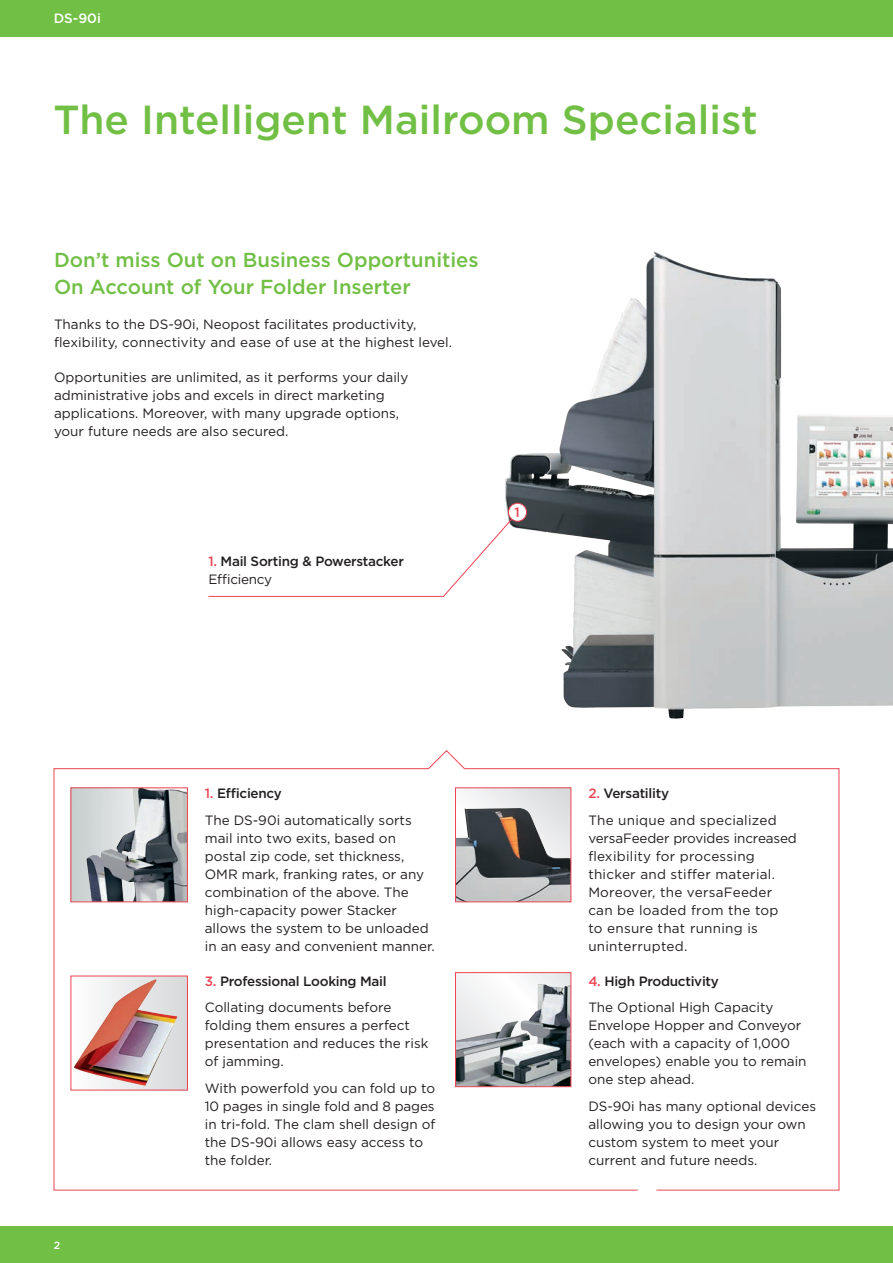
<style>
.page{position:relative;width:893px;height:1263px;background:#fff}
.page>*{position:absolute;margin:0;border:0;box-sizing:border-box;transform-origin:0 0}
._2014_Title{font:500 40.5px "Gotham";color:#71bf44}
.Subhead_1{font:500 20.25px/27px "Gotham";color:#71bf44}
.Body_Text{font:13.5px/18px "Gotham";color:#231f20}
._2014_Details_techni{font:13.5px/18px "Gotham";letter-spacing:.02em;color:#231f20}
.Subhead_1-2{font:13.5px/18px "Gotham";color:#231f20}
._2014_Details_techni-2{font:500 13.5px/18px "Gotham";letter-spacing:-.02em;color:#231f20}
.Page_Footer___Header{font:500 13.5px "Gotham";color:#fff}
.t1{font:500 13.5px "Gotham";color:#ee4554}
.Page_Footer___Header-2{font:500 10.5px "Gotham";color:#fff}
.s1{color:#ee4554}
.s2{font-weight:400}
</style>
<div class="page">
<img style="left:505px;top:252px;width:388px;height:467px">
<svg style="left:208px;top:512px;width:311px;height:85px"></svg>
<div style="left:508px;top:503px;width:18px;height:18px;background:#fff;border-radius:50%"></div>
<div style="left:508px;top:503px;width:19px;height:19px;border:1px solid #ee4554;border-radius:50%"></div>
<div style="left:0;top:0;width:893px;height:36px;background:#71bf44"></div>
<div style="left:0;top:1227px;width:893px;height:36px;background:#71bf44"></div>
<svg style="left:53px;top:750px;width:787px;height:441px"></svg>
<p class="Page_Footer___Header" style="left:54px;top:10px;width:49px">DS-90i</p>
<p class="_2014_Title" style="left:54px;top:93px;width:705px">The Intelligent Mailroom Specialist</p>
<p class="Subhead_1" style="left:54px;top:246px;width:426px">Don’t miss Out on Business Opportunities<br>On Account of Your Folder Inserter</p>
<p class="Body_Text" style="left:54px;top:315px;width:400px">Thanks to the DS-90i, Neopost facilitates productivity, flexibility, connectivity and ease of use at the highest level.</p>
<p class="Subhead_1-2" style="left:54px;top:368px;width:356px">Opportunities are unlimited, as it performs your daily administrative jobs and excels in direct marketing applications. Moreover, with many upgrade options, your future needs are also secured.</p>
<p class="_2014_Details_techni-2" style="left:208px;top:552px;width:197px"><span class="s1">1.</span> Mail Sorting &amp; Powerstacker<br><span class="s2">Efficiency</span></p>
<p class="t1" style="left:514px;top:503px;width:7px">1</p>
<p class="Page_Footer___Header-2" style="left:54px;top:1238px;width:8px">2</p>
<p class="_2014_Details_techni-2" style="left:205px;top:784px;width:79px"><span class="s1">1.</span> Efficiency</p>
<p class="Body_Text" style="left:205px;top:811px;width:231px">The DS-90i automatically sorts mail into two exits, based on postal zip code, set thickness,<br>OMR mark, franking rates, or any combination of the above. The high-capacity power Stacker allows the system to be unloaded in an easy and convenient manner.</p>
<p class="_2014_Details_techni-2" style="left:205px;top:972px;width:183px"><span class="s1">3.</span> Professional Looking Mail</p>
<p class="Body_Text" style="left:205px;top:998px;width:225px">Collating documents before folding them ensures a perfect presentation and reduces the risk of jamming.</p>
<p class="Body_Text" style="left:205px;top:1079px;width:232px">With powerfold you can fold up to<br>10 pages in single fold and 8 pages in tri-fold. The clam shell design of the DS-90i allows easy access to the folder.</p>
<p class="_2014_Details_techni-2" style="left:588px;top:784px;width:82px"><span class="s1">2.</span> Versatility</p>
<p class="_2014_Details_techni" style="left:588px;top:811px;width:210px">The unique and specialized versaFeeder provides increased flexibility for processing thicker and stiffer material.<br>Moreover, the versaFeeder can be loaded from the top<br>to ensure that running is uninterrupted.</p>
<p class="_2014_Details_techni-2" style="left:588px;top:972px;width:132px"><span class="s1">4.</span> High Productivity</p>
<p class="Body_Text" style="left:588px;top:998px;width:220px">The Optional High Capacity<br>Envelope Hopper and Conveyor (each with a capacity of 1,000 envelopes) enable you to remain one step ahead.</p>
<p class="Body_Text" style="left:588px;top:1096px;width:229px">DS-90i has many optional devices allowing you to design your own custom system to meet your current and future needs.</p>
</div>
